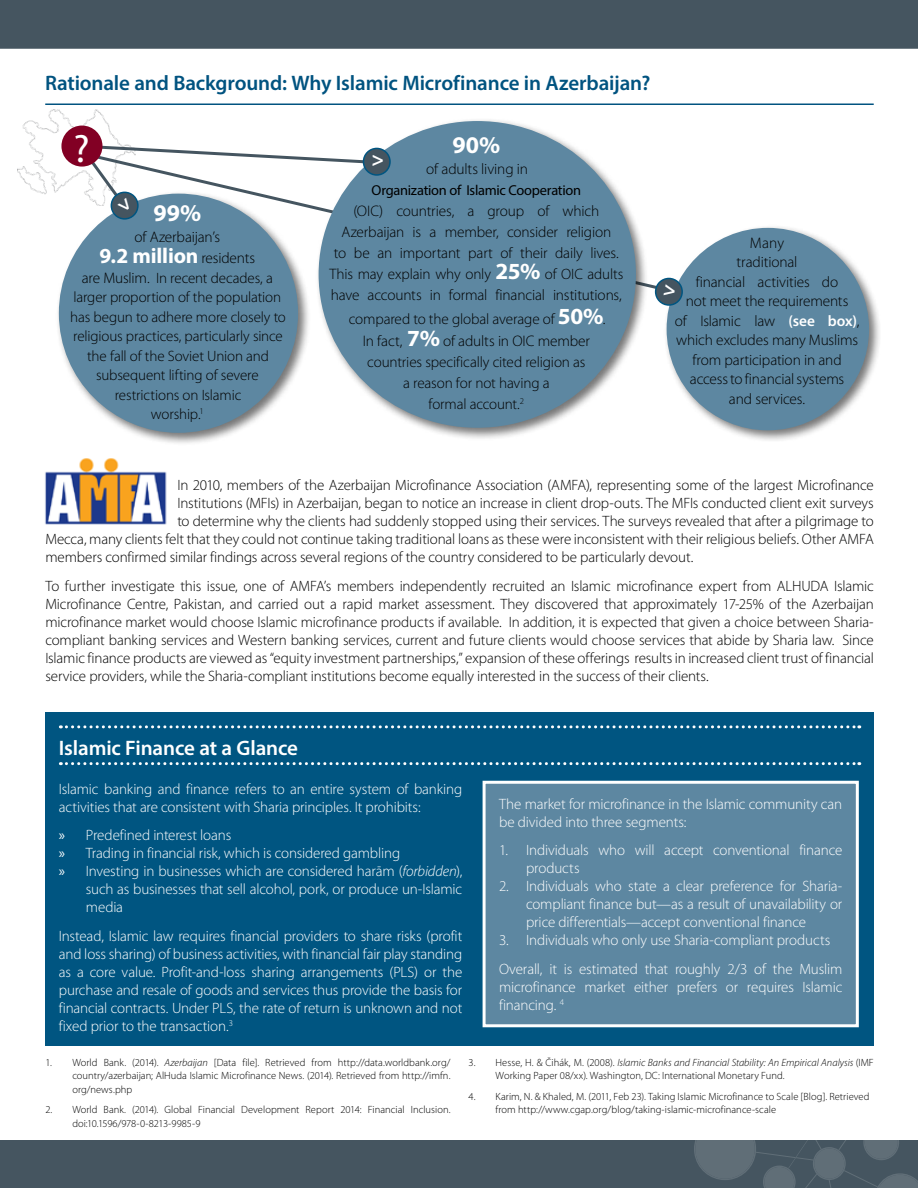
<style>
.page{position:relative;width:918px;height:1188px;background:#fff}
.page>*{position:absolute;margin:0;border:0;box-sizing:border-box;transform-origin:0 0}
.t1{font:39.75px "Myriad Pro";color:#fff}
.t2{font:700 24px "Myriad Pro";color:#fff}
.t3{font:700 21.45px "Myriad Pro";letter-spacing:-.01em;color:#fff}
.t4{font:600 21px "Myriad Pro";letter-spacing:-.005em;color:#015380}
.t5{font:600 21px "Myriad Pro";letter-spacing:-.01em;color:#fff}
.t6{font:300 15.3px/19.5px "Myriad Pro";letter-spacing:-.01em;color:#000;text-align:center}
.t7{font:300 15.15px/21px "Myriad Pro";letter-spacing:-.01em;color:#000;text-align:center}
.t8{font:300 15px/19.5px "Myriad Pro";letter-spacing:-.01em;color:#000;text-align:justify}
.t9{font:300 15px/18px "Myriad Pro";letter-spacing:-.01em;color:#fff}
.t10{font:14.4px "Myriad Pro";letter-spacing:-.02em;color:#000}
.t11{font:300 10.5px/13.5px "Myriad Pro";letter-spacing:.005em;color:#000}
.s1{font-weight:300;font-size:15.3px;color:#000}
.s2{font-size:15.3px}
.s3{font-weight:700;font-size:23.1px;color:#fff}
.s4{font-size:15px}
.s5{font-weight:600;color:#fff}
.s6{font-weight:400}
.s7{font-style:italic}
</style>
<div class="page">
<img style="left:17px;top:109px;width:96px;height:86px">
<hr style="left:45px;top:104px;width:829px;height:1px;background:#015380">
<div style="left:0;top:1137px;width:918px;height:51px;background:#455560"></div>
<div style="left:0;top:1134px;width:918px;height:6px;background:#fff"></div>
<div style="left:0;top:0;width:918px;height:49px;background:#455560"></div>
<svg style="left:694px;top:1140px;width:224px;height:48px"></svg>
<div style="left:45px;top:712px;width:829px;height:333px;background:#005581"></div>
<svg style="left:60px;top:725px;width:800px;height:3px"></svg>
<svg style="left:60px;top:762px;width:800px;height:3px"></svg>
<div style="left:55px;top:190px;width:256px;height:256px;background:#000;opacity:.54"></div>
<div style="left:59px;top:194px;width:239px;height:239px;background:#5d87a1;border-radius:50%"></div>
<div style="left:315px;top:118px;width:334px;height:322px;background:#000;opacity:.54"></div>
<div style="left:319px;top:121px;width:317px;height:307px;background:#5d87a1;border-radius:50%"></div>
<div style="left:61px;top:126px;width:41px;height:41px;background:#820024;border-radius:50%"></div>
<div style="left:663px;top:224px;width:219px;height:219px;background:#000;opacity:.54"></div>
<div style="left:667px;top:228px;width:202px;height:202px;background:#5d87a1;border-radius:50%"></div>
<div style="left:484px;top:782px;width:373px;height:244px;background:#5d87a1"></div>
<div style="left:483px;top:781px;width:376px;height:246px;border:3px solid #fff"></div>
<img style="left:45px;top:458px;width:122px;height:67px">
<div style="left:656px;top:278px;width:26px;height:27px;background:#455560;border-radius:50%"></div>
<div style="left:655px;top:278px;width:28px;height:28px;border:2px solid #005581;border-radius:50%"></div>
<svg style="left:71px;top:135px;width:321px;height:103px"></svg>
<h3 class="t4" style="left:45px;top:70px;width:607px">Rationale and Background: Why Islamic Microfinance in Azerbaijan?</h3>
<h1 class="t1" style="left:74px;top:124px;width:18px">?</h1>
<h2 class="t2" style="left:154px;top:198px;width:49px">99%</h2>
<p class="t6" style="left:135px;top:227px;width:87px">of Azerbaijan’s</p>
<h3 class="t3" style="left:99px;top:242px;width:157px">9.2 million <span class="s1">residents</span></h3>
<p class="t8" style="left:70px;top:268px;width:217px;text-align:center"><span class="s2">are Muslim.</span> In recent decades, a larger proportion of the population has begun to adhere more closely to religious practices, particularly since the fall of the Soviet Union and subsequent lifting of severe restrictions on Islamic<br>worship.<sup>1</sup></p>
<h2 class="t2" style="left:453px;top:129px;width:49px">90%</h2>
<p class="t6" style="left:426px;top:159px;width:103px">of adults living in</p>
<p class="t10" style="left:372px;top:181px;width:211px">Organization of Islamic Cooperation</p>
<p class="t6" style="left:334px;top:200px;width:286px;line-height:21px">(OIC) countries, a group of which<br>Azerbaijan is a member, consider religion to be an important part of their daily lives.</p>
<p class="t7" style="left:329px;top:263px;width:295px">This may explain why only <span class="s3">25%</span> <span class="s4">of OIC adults</span></p>
<p class="t6" style="left:331px;top:285px;width:292px">have accounts in formal financial institutions,</p>
<p class="t7" style="left:349px;top:308px;width:258px">compared to the global average of <span class="s3">50%</span><span class="s2">.</span></p>
<p class="t6" style="left:363px;top:331px;width:229px">In fact, <span class="s3">7%</span> of adults in OIC member</p>
<p class="t7" style="left:367px;top:352px;width:220px">countries specifically cited religion <span class="s4">as </span>a reason for not having a</p>
<p class="t8" style="left:429px;top:394px;width:97px">formal account.<sup>2</sup></p>
<p class="t6" style="left:675px;top:233px;width:186px">Many<br>traditional<br>financial activities do<br>not meet the requirements<br>of Islamic law <span class="s5">(see box)</span>, which excludes many Muslims from participation in and access to financial systems<br>and services.</p>
<p class="t8" style="left:177px;top:476px;width:698px">In 2010, members of the Azerbaijan Microfinance Association (AMFA), representing some of the largest Microfinance</p>
<p class="t8" style="left:177px;top:494px;width:698px">Institutions (MFIs) in Azerbaijan, began to notice an increase in client drop-outs. The MFIs conducted client exit surveys</p>
<p class="t8" style="left:177px;top:512px;width:698px">to determine why the clients had suddenly stopped using their services. The surveys revealed that after a pilgrimage to</p>
<p class="t8" style="left:45px;top:530px;width:830px">Mecca, many clients felt that they could not continue taking traditional loans as these were inconsistent with their religious beliefs. Other AMFA</p>
<p class="t8" style="left:45px;top:548px;width:649px">members confirmed similar findings across several regions of the country considered to be particularly devout.</p>
<p class="t8" style="left:45px;top:577px;width:830px;line-height:18px">To further investigate this issue, one of AMFA’s members independently recruited an Islamic microfinance expert from ALHUDA Islamic Microfinance Centre, Pakistan, and carried out a rapid market assessment. They discovered that approximately 17-25% of the Azerbaijan microfinance market would choose Islamic microfinance products if available. In addition, it is expected that given a choice between Sharia&shy;compliant banking services and Western banking services, current and future clients would choose services that abide by Sharia law. Since Islamic finance products are viewed as “equity investment partnerships,” expansion of these offerings results in increased client trust of financial service providers, while the Sharia-compliant institutions become equally interested in the success of their clients.</p>
<h3 class="t5" style="left:59px;top:735px;width:241px">Islamic Finance at a Glance</h3>
<p class="t9" style="left:59px;top:780px;width:405px">Islamic banking and finance refers to an entire system of banking activities that are consistent with Sharia principles. It prohibits:</p>
<p class="t9" style="left:59px;top:826px;width:174px"><span class="s6">»</span> Predefined interest loans</p>
<p class="t9" style="left:59px;top:844px;width:343px"><span class="s6">»</span> Trading in financial risk, which is considered gambling</p>
<p class="t9" style="left:59px;top:862px;width:405px"><span class="s6">»</span> Investing in businesses which are considered harām (<span class="s7">forbidden</span>),</p>
<p class="t9" style="left:86px;top:880px;width:378px">such as businesses that sell alcohol, pork, or produce un-Islamic</p>
<p class="t9" style="left:86px;top:898px;width:39px">media</p>
<p class="t9" style="left:59px;top:927px;width:405px;text-align:justify">Instead, Islamic law requires financial providers to share risks (profit and loss sharing) of business activities, with financial fair play standing as a core value. Profit-and-loss sharing arrangements (PLS) or the purchase and resale of goods and services thus provide the basis for financial contracts. Under PLS, the rate of return is unknown and not fixed prior to the transaction.<sup>3</sup></p>
<p class="t11" style="left:72px;top:1056px;width:380px;text-align:justify;text-indent:-27px">1. World Bank. (2014). <span class="s7">Azerbaijan</span> [Data file]. Retrieved from http://data.worldbank.org/ country/azerbaijan; AlHuda Islamic Microfinance News. (2014). Retrieved from http://imfn. org/news.php</p>
<p class="t11" style="left:72px;top:1103px;width:380px;text-indent:-27px">2. World Bank. (2014). Global Financial Development Report 2014: Financial Inclusion. doi:10.1596/978-0-8213-9985-9</p>
<p class="t9" style="left:499px;top:794px;width:345px">The market for microfinance in the Islamic community can be divided into three segments:</p>
<p class="t9" style="left:526px;top:841px;width:318px;text-indent:-27px">1. Individuals who will accept conventional finance products</p>
<p class="t9" style="left:526px;top:877px;width:318px;text-align:justify;text-indent:-27px">2. Individuals who state a clear preference for Sharia&shy;compliant finance but—as a result of unavailability or price differentials—accept conventional finance</p>
<p class="t9" style="left:499px;top:926px;width:345px;line-height:28.8px">3. Individuals who only use Sharia-compliant products<br>Overall, it is estimated that roughly 2/3 of the Muslim</p>
<p class="t9" style="left:499px;top:978px;width:345px">microfinance market either prefers or requires Islamic financing. <sup>4</sup></p>
<p class="t11" style="left:496px;top:1056px;width:380px;text-indent:-27px">3. Hesse, H. &amp; Čihák, M. (2008). <span class="s7">Islamic Banks and Financial Stability: An Empirical Analysis</span> (IMF<br>Working Paper 08/xx). Washington, DC: International Monetary Fund.</p>
<p class="t11" style="left:496px;top:1089px;width:375px;text-indent:-27px">4. Karim, N. &amp; Khaled, M. (2011, Feb 23). Taking Islamic Microfinance to Scale [Blog]. Retrieved from http://www.cgap.org/blog/taking-islamic-microfinance-scale</p>
</div>
